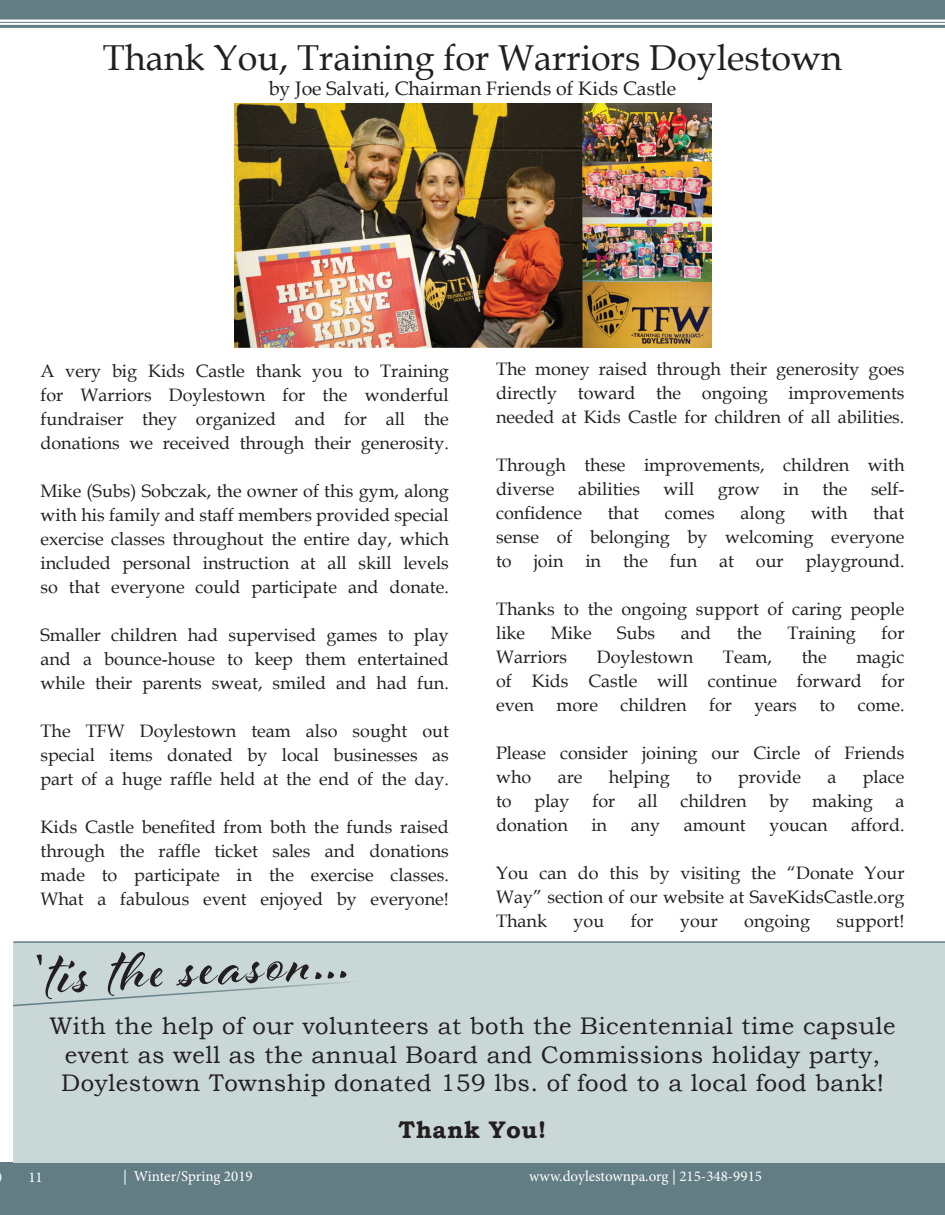
<style>
.page{position:relative;width:945px;height:1215px;background:#fff}
.page>*{position:absolute;margin:0;border:0;box-sizing:border-box;transform-origin:0 0}
.t1{font:700 69px "Al Fresco";color:#231f20}
.t2{font:36px "Book Antiqua";color:#231f20}
.t3{font:24px/28.5px "Bookman Old Style";letter-spacing:.02em;color:#231f20;text-align:center}
.t4{font:700 24px "Bookman Old Style";letter-spacing:.02em;color:#231f20}
.t5{font:19.5px "Book Antiqua";color:#231f20}
.t6{font:18px/24px "Book Antiqua";color:#231f20;text-align:justify}
.t7{font:15px "Minion Pro";color:#fff}
</style>
<div class="page">
<div style="left:0;top:1162px;width:945px;height:53px;background:#627e84"></div>
<div style="left:0;top:14px;width:945px;height:6px;background:#627e84"></div>
<hr style="left:0;top:22px;width:945px;height:1px;background:#627e84">
<hr style="left:0;top:25px;width:945px;height:3px;background:#627e84">
<div style="left:0;top:0;width:945px;height:14px;background:#627e84"></div>
<img style="left:235px;top:103px;width:477px;height:244px">
<div style="left:14px;top:942px;width:931px;height:221px;background:#c9d7d7"></div>
<hr style="left:14px;top:941px;width:931px;height:2px;background:#627e84">
<svg style="left:13px;top:980px;width:336px;height:27px"></svg>
<h2 class="t2" style="left:103px;top:32px;width:741px">Thank You, Training for Warriors Doylestown</h2>
<p class="t5" style="left:269px;top:75px;width:409px">by Joe Salvati, Chairman Friends of Kids Castle</p>
<p class="t6" style="left:40px;top:358px;width:410px">A very big Kids Castle thank you to Training for Warriors Doylestown for the wonderful fundraiser they organized and for all the donations we received through their generosity.</p>
<p class="t6" style="left:40px;top:478px;width:410px">Mike (Subs) Sobczak, the owner of this gym, along with his family and staff members provided special exercise classes throughout the entire day, which included personal instruction at all skill levels so that everyone could participate and donate.</p>
<p class="t6" style="left:40px;top:622px;width:410px">Smaller children had supervised games to play and a bounce-house to keep them entertained while their parents sweat, smiled and had fun.</p>
<p class="t6" style="left:40px;top:718px;width:410px">The TFW Doylestown team also sought out special items donated by local businesses as part of a huge raffle held at the end of the day.</p>
<p class="t6" style="left:40px;top:814px;width:410px">Kids Castle benefited from both the funds raised through the raffle ticket sales and donations made to participate in the exercise classes.<br>What a fabulous event enjoyed by everyone!</p>
<h1 class="t1" style="left:35px;top:928px;width:312px;rotate:-3deg">'tis the season...</h1>
<p class="t6" style="left:496px;top:356px;width:410px">The money raised through their generosity goes directly toward the ongoing improvements needed at Kids Castle for children of all abilities.</p>
<p class="t6" style="left:496px;top:452px;width:410px">Through these improvements, children with diverse</p>
<p class="t6" style="left:578px;top:476px;width:64px">abilities</p>
<p class="t6" style="left:664px;top:476px;width:32px">will</p>
<p class="t6" style="left:718px;top:476px;width:43px">grow</p>
<p class="t6" style="left:783px;top:476px;width:17px">in</p>
<p class="t6" style="left:823px;top:476px;width:26px">the</p>
<p class="t6" style="left:871px;top:476px;width:35px">self-</p>
<p class="t6" style="left:496px;top:500px;width:87px">confidence</p>
<p class="t6" style="left:608px;top:500px;width:33px">that</p>
<p class="t6" style="left:665px;top:500px;width:51px">comes</p>
<p class="t6" style="left:741px;top:500px;width:46px">along</p>
<p class="t6" style="left:811px;top:500px;width:38px">with</p>
<p class="t6" style="left:496px;top:500px;width:410px;text-indent:377px">that sense of belonging by welcoming everyone to join in the fun at our playground.</p>
<p class="t6" style="left:496px;top:596px;width:410px">Thanks to the ongoing support of caring people like</p>
<p class="t6" style="left:551px;top:620px;width:42px">Mike</p>
<p class="t6" style="left:617px;top:620px;width:39px">Subs</p>
<p class="t6" style="left:681px;top:620px;width:32px">and</p>
<p class="t6" style="left:737px;top:620px;width:26px">the</p>
<p class="t6" style="left:787px;top:620px;width:70px">Training</p>
<p class="t6" style="left:882px;top:620px;width:24px">for</p>
<p class="t6" style="left:496px;top:644px;width:73px">Warriors</p>
<p class="t6" style="left:597px;top:644px;width:98px">Doylestown</p>
<p class="t6" style="left:723px;top:644px;width:51px">Team,</p>
<p class="t6" style="left:802px;top:644px;width:26px">the</p>
<p class="t6" style="left:496px;top:644px;width:410px;text-indent:360px">magic of Kids Castle will continue forward for even</p>
<p class="t6" style="left:557px;top:692px;width:43px">more</p>
<p class="t6" style="left:620px;top:692px;width:68px">children</p>
<p class="t6" style="left:709px;top:692px;width:24px">for</p>
<p class="t6" style="left:755px;top:692px;width:44px">years</p>
<p class="t6" style="left:819px;top:692px;width:17px">to</p>
<p class="t6" style="left:858px;top:692px;width:48px">come.</p>
<p class="t6" style="left:496px;top:740px;width:410px">Please consider joining our Circle of Friends who</p>
<p class="t6" style="left:558px;top:764px;width:26px">are</p>
<p class="t6" style="left:609px;top:764px;width:62px">helping</p>
<p class="t6" style="left:696px;top:764px;width:17px">to</p>
<p class="t6" style="left:738px;top:764px;width:64px">provide</p>
<p class="t6" style="left:827px;top:764px;width:10px">a</p>
<p class="t6" style="left:863px;top:764px;width:43px">place</p>
<p class="t6" style="left:496px;top:788px;width:17px">to</p>
<p class="t6" style="left:535px;top:788px;width:37px">play</p>
<p class="t6" style="left:592px;top:788px;width:24px">for</p>
<p class="t6" style="left:638px;top:788px;width:21px">all</p>
<p class="t6" style="left:680px;top:788px;width:68px">children</p>
<p class="t6" style="left:769px;top:788px;width:21px">by</p>
<p class="t6" style="left:812px;top:788px;width:62px">making</p>
<p class="t6" style="left:896px;top:788px;width:10px">a</p>
<p class="t6" style="left:496px;top:812px;width:73px">donation</p>
<p class="t6" style="left:591px;top:812px;width:17px">in</p>
<p class="t6" style="left:631px;top:812px;width:31px">any</p>
<p class="t6" style="left:684px;top:812px;width:63px">amount</p>
<p class="t6" style="left:769px;top:812px;width:60px">youcan</p>
<p class="t6" style="left:851px;top:812px;width:55px">afford.</p>
<p class="t6" style="left:496px;top:860px;width:410px">You can do this by visiting the “Donate Your Way” section of our website at SaveKidsCastle.org Thank</p>
<p class="t6" style="left:574px;top:909px;width:32px">you</p>
<p class="t6" style="left:631px;top:909px;width:24px">for</p>
<p class="t6" style="left:680px;top:909px;width:39px">your</p>
<p class="t6" style="left:744px;top:909px;width:67px">ongoing</p>
<p class="t6" style="left:837px;top:909px;width:69px">support!</p>
<h3 class="t3" style="left:49px;top:1012px;width:848px">With the help of our volunteers at both the Bicentennial time capsule event as well as the annual Board and Commissions holiday party,<br>Doylestown Township donated 159 lbs. of food to a local food bank!</h3>
<h3 class="t4" style="left:399px;top:1112px;width:149px">Thank You!</h3>
<p class="t7" style="left:28px;top:1168px;width:16px">11</p>
<p class="t7" style="left:123px;top:1166px;width:131px">| Winter/Spring 2019</p>
<p class="t7" style="left:529px;top:1166px;width:234px">www.doylestownpa.org | 215-348-9915</p>
</div>
